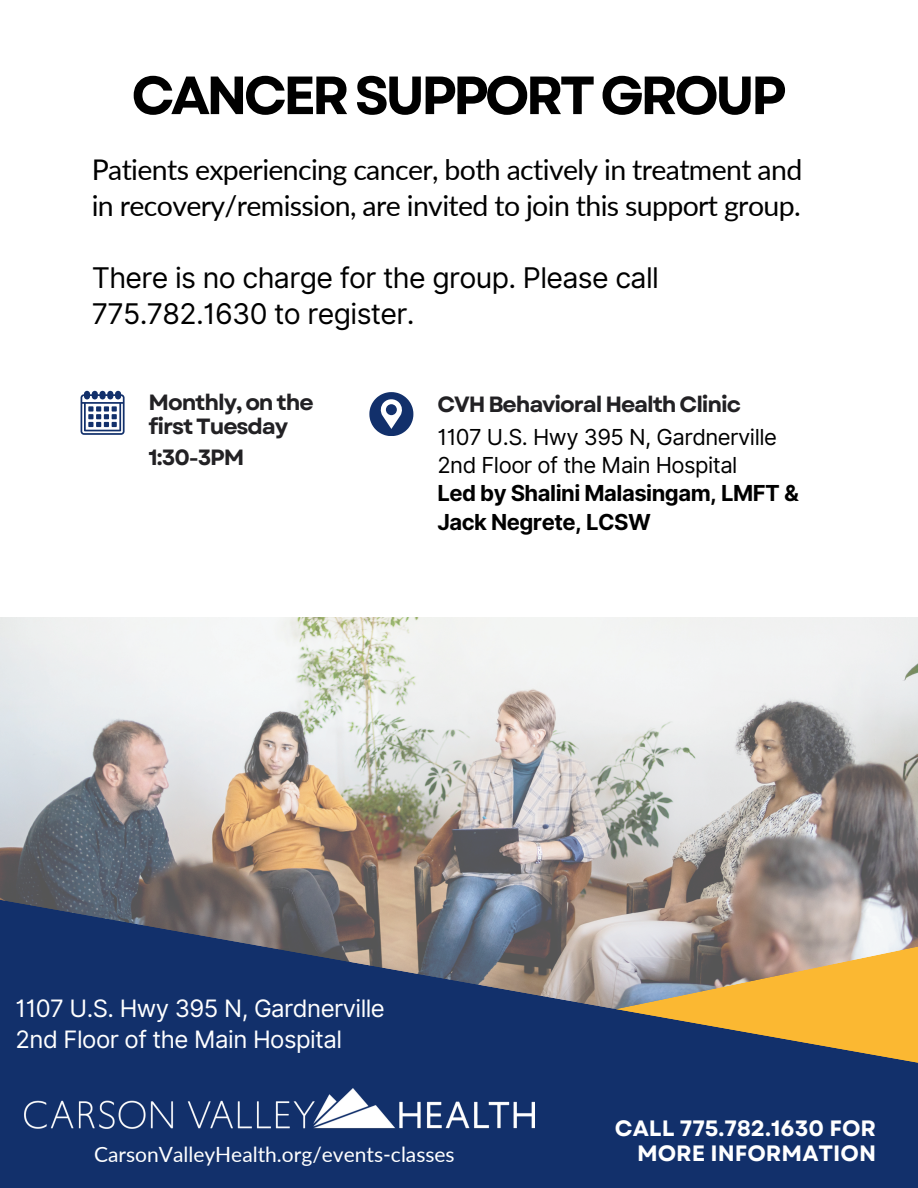
<style>
.page{position:relative;width:918px;height:1188px;background:#fff}
.page>*{position:absolute;margin:0;border:0;box-sizing:border-box;transform-origin:0 0}
.t1{font:700 53.7px "Garet";letter-spacing:-.07em;color:#000}
.t2{font:28.5px/36px "Lato";letter-spacing:-.025em;color:#000}
.t3{font:28.5px/36px "Inter";letter-spacing:-.025em;color:#000}
.t4{font:24px/30.3px "Inter";letter-spacing:-.025em;color:#fff}
.t5{font:700 22.2px/24.8px "Garet";color:#fff;text-align:right}
.t6{font:700 22.05px "Garet";letter-spacing:-.05em;color:#222124}
.t7{font:22.05px/28.2px "Inter";letter-spacing:-.025em;color:#000}
.t8{font:700 22.05px/28.2px "Inter";letter-spacing:-.025em;color:#000}
.t9{font:21px "Lato";color:#fff}
</style>
<div class="page">
<img style="left:0;top:617px;width:918px;height:280px">
<svg style="left:0;top:897px;width:918px;height:291px;background:#42506f"></svg>
<img style="left:25px;top:1088px;width:509px;height:41px">
<svg style="left:369px;top:392px;width:44px;height:44px"></svg>
<svg style="left:81px;top:391px;width:43px;height:44px"></svg>
<h1 class="t1" style="left:131px;top:62px;width:657px">CANCER SUPPORT GROUP</h1>
<p class="t2" style="left:92px;top:150px;width:712px">Patients experiencing cancer, both actively in treatment and in recovery/remission, are invited to join this support group.</p>
<p class="t3" style="left:92px;top:260px;width:569px">There is no charge for the group. Please call<br>775.782.1630 to register.</p>
<p class="t6" style="left:149px;top:389px;width:167px">Monthly, on the</p>
<p class="t6" style="left:437px;top:390px;width:305px">CVH Behavioral Health Clinic</p>
<p class="t6" style="left:149px;top:412px;width:141px">first Tuesday</p>
<p class="t7" style="left:437px;top:423px;width:341px">1107 U.S. Hwy 395 N, Gardnerville<br>2nd Floor of the Main Hospital</p>
<p class="t8" style="left:437px;top:480px;width:363px">Led by Shalini Malasingam, LMFT &amp;<br>Jack Negrete, LCSW</p>
<p class="t6" style="left:149px;top:444px;width:97px">1:30-3PM</p>
<p class="t4" style="left:16px;top:994px;width:371px">1107 U.S. Hwy 395 N, Gardnerville<br>2nd Floor of the Main Hospital</p>
<p class="t9" style="left:94px;top:1140px;width:362px">CarsonValleyHealth.org/events-classes</p>
<p class="t5" style="left:615px;top:1117px;width:263px">CALL 775.782.1630 FOR<br>MORE INFORMATION</p>
</div>
